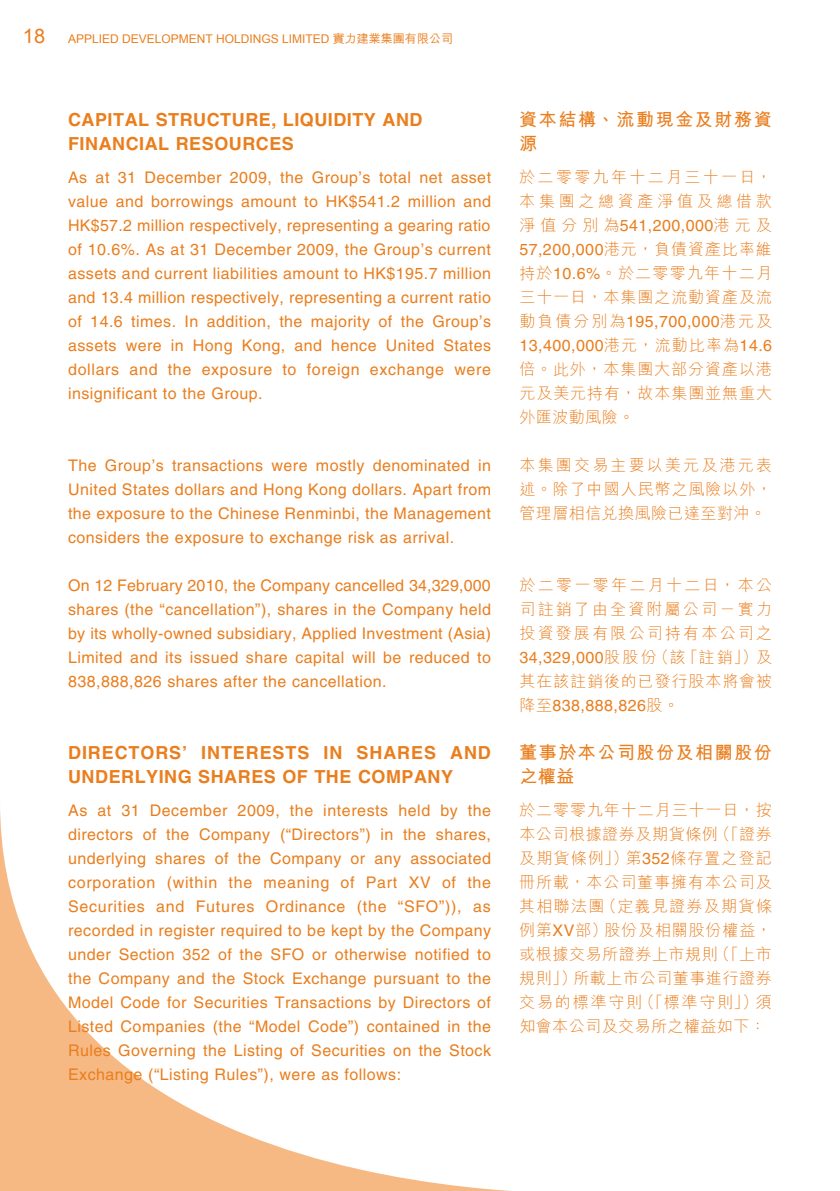
<style>
.page{position:relative;width:840px;height:1191px;background:#fff}
.page>*{position:absolute;margin:0;border:0;box-sizing:border-box;transform-origin:0 0}
.t1{font:700 18px/24px "Helvetica LT Std";letter-spacing:.05em;color:#ea7e1d}
.t2{font:700 18px/24px "Helvetica LT Std";letter-spacing:.03em;color:#ea7e1d}
.t3{font:700 18px/24px "M Hei HK";letter-spacing:.085em;color:#ea7e1d}
.t4{font:16px/24px "Helvetica LT Std";letter-spacing:.03em;color:#ea7e1d;text-align:justify}
.t5{font:300 16px/24px "M Hei HK";letter-spacing:.06em;color:#ea7e1d;text-align:justify}
.t6{font:300 16px/24px "M Hei HK";letter-spacing:.19em;color:#ea7e1d}
.t7{font:12px "Arial";color:#ea7e1d}
.s1{font-size:20px}
.s2{font-family:"M Hei HK";font-weight:500}
.s3{font-family:"M Hei HK";font-weight:300}
.s4{font-family:"Helvetica LT Std";font-weight:400}
</style>
<div class="page">
<svg style="left:0;top:811px;width:511px;height:380px"></svg>
<p class="t7" style="left:23px;top:31px;width:431px"><span class="s1">18</span> APPLIED DEVELOPMENT HOLDINGS LIMITED <span class="s2">實力建業集團有限公司</span></p>
<p class="t2" style="left:68px;top:108px;width:354px">CAPITAL STRUCTURE, LIQUIDITY AND<br>FINANCIAL RESOURCES</p>
<p class="t4" style="left:68px;top:165px;width:424px">As at 31 December 2009, the Group’s total net asset value and borrowings amount to HK$541.2 million and HK$57.2 million respectively, representing a gearing ratio of 10.6%. As at 31 December 2009, the Group’s current assets and current liabilities amount to HK$195.7 million and 13.4 million respectively, representing a current ratio of 14.6 times. In addition, the majority of the Group’s assets were in Hong Kong, and hence United States dollars and the exposure to foreign exchange were insignificant to the Group.</p>
<p class="t4" style="left:68px;top:453px;width:424px">The Group’s transactions were mostly denominated in United States dollars and Hong Kong dollars. Apart from the exposure to the Chinese Renminbi, the Management considers the exposure to exchange risk as arrival.</p>
<p class="t4" style="left:68px;top:573px;width:424px">On 12 February 2010, the Company cancelled 34,329,000 shares (the “cancellation”), shares in the Company held by its wholly-owned subsidiary, Applied Investment (Asia)<br>Limited and its issued share capital will be reduced to 838,888,826 shares after the cancellation.</p>
<p class="t1" style="left:68px;top:740px;width:422px">DIRECTORS’ INTERESTS IN SHARES AND<br>UNDERLYING SHARES OF THE COMPANY</p>
<p class="t4" style="left:68px;top:798px;width:424px">As at 31 December 2009, the interests held by the directors of the Company (“Directors”) in the shares, underlying shares of the Company or any associated corporation (within the meaning of Part XV of the Securities and Futures Ordinance (the “SFO”)), as recorded in register required to be kept by the Company under Section 352 of the SFO or otherwise notified to the Company and the Stock Exchange pursuant to the Model Code for Securities Transactions by Directors of Listed Companies (the “Model Code”) contained in the Rules Governing the Listing of Securities on the Stock Exchange (“Listing Rules”), were as follows:</p>
<p class="t3" style="left:519px;top:106px;width:254px">資本結構、流動現金及財務資源</p>
<p class="t6" style="left:519px;top:164px;width:254px">於二零零九年十二月三十一日，本集團之總資產淨值及總借款</p>
<p class="t4" style="left:519px;top:213px;width:254px"><span class="s3">淨值分別為</span>541,200,000<span class="s3">港元及<br></span>57,200,000<span class="s3">港元，負債資產比率維</span></p>
<p class="t5" style="left:519px;top:260px;width:254px">持於<span class="s4">10.6%</span>。於二零零九年十二月三十一日，本集團之流動資產及流</p>
<p class="t4" style="left:519px;top:309px;width:254px"><span class="s3">動負債分別為</span>195,700,000<span class="s3">港元及<br></span>13,400,000<span class="s3">港元，流動比率為</span>14.6</p>
<p class="t5" style="left:519px;top:356px;width:254px">倍。此外，本集團大部分資產以港元及美元持有，故本集團並無重大外匯波動風險。</p>
<p class="t5" style="left:519px;top:452px;width:254px">本集團交易主要以美元及港元表述。除了中國人民幣之風險以外，管理層相信兌換風險已達至對沖。</p>
<p class="t5" style="left:519px;top:572px;width:254px">於二零一零年二月十二日，本公司註銷了由全資附屬公司－實力投資發展有限公司持有本公司之<span class="s4">34,329,000</span>股股份（該「註銷」）及其在該註銷後的已發行股本將會被</p>
<p class="t4" style="left:519px;top:693px;width:161px"><span class="s3">降至</span>838,888,826<span class="s3">股。</span></p>
<p class="t3" style="left:519px;top:739px;width:254px">董事於本公司股份及相關股份之權益</p>
<p class="t5" style="left:519px;top:797px;width:254px">於二零零九年十二月三十一日，按本公司根據證券及期貨條例（「證券及期貨條例」）第<span class="s4">352</span>條存置之登記冊所載，本公司董事擁有本公司及其相聯法團（定義見證券及期貨條例第<span class="s4">XV</span>部）股份及相關股份權益，或根據交易所證券上市規則（「上市規則」）所載上市公司董事進行證券交易的標準守則（「標準守則」）須知會本公司及交易所之權益如下：</p>
</div>
